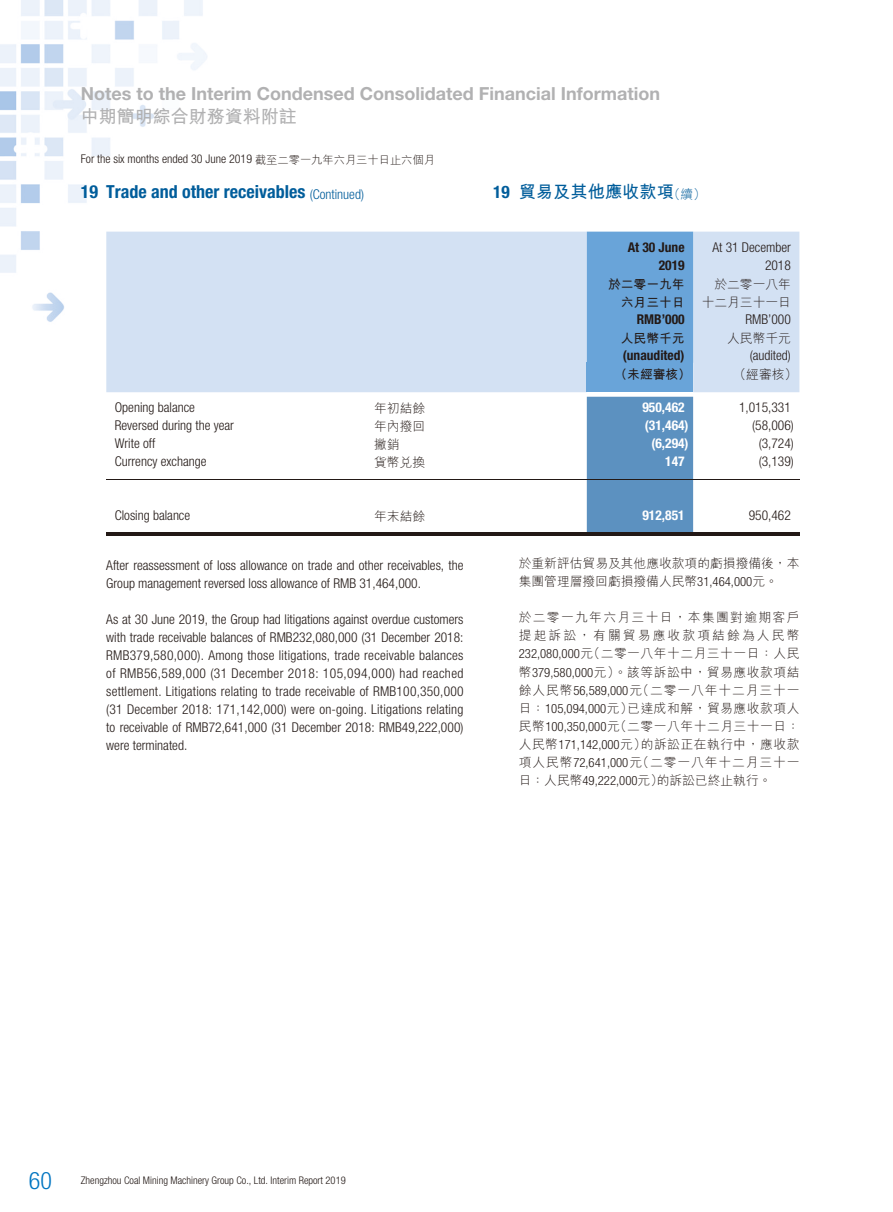
<style>
.page{position:relative;width:893px;height:1212px;background:#fff}
.page>*{position:absolute;margin:0;border:0;box-sizing:border-box;transform-origin:0 0}
.t1{font:300 condensed 24px "Helvetica Neue LT Std";color:#0075c1}
.t2{font:700 18px "Helvetica Neue LT Std";color:#b1b1b2}
.t3{font:700 condensed 18px "Helvetica Neue LT Std";color:#005d9b}
.t4{font:18px "M Hei HK Bold E Ten B5 H";color:#b1b1b2}
.t5{font:17.25px "M Hei HK Bold E Ten B5 H";color:#005d9b}
.t6{font:300 condensed 13.5px/18px "Helvetica Neue LT Std";color:#231916;text-align:right}
.t7{font:700 condensed 13.5px "Helvetica Neue LT Std";color:#fff}
.t8{font:700 condensed 13.5px/18px "Helvetica Neue LT Std";color:#231916;text-align:right}
.t9{font:12.75px/18px "M Hei HK Light E Ten B5 H";color:#231916}
.t10{font:12.75px/18px "M Hei HK Bold E Ten B5 H";color:#231916;text-align:right}
.t11{font:300 condensed 12px "Helvetica Neue LT Std";color:#231916}
.t12{font:300 condensed 10.5px "Helvetica Neue LT Std";color:#231916}
.s1{font-family:"M Hei HK Light E Ten B5 H";font-weight:400;font-stretch:normal;font-size:11.25px}
.s2{font-weight:300;font-size:13.5px}
.s3{font-family:"Helvetica Neue LT Std";font-weight:700;font-stretch:condensed}
.s4{font-family:"M Hei HK Light E Ten B5 H";font-size:12.75px}
.s5{font-family:"Helvetica Neue LT Std";font-weight:300;font-stretch:condensed}
</style>
<div class="page">
<img style="left:0;top:0;width:320px;height:393px">
<div style="left:106px;top:232px;width:693px;height:160px;background:#d3e1f3"></div>
<div style="left:587px;top:232px;width:106px;height:131px;background:#69a4d9"></div>
<div style="left:587px;top:363px;width:106px;height:29px;background:#69a4d9"></div>
<div style="left:587px;top:397px;width:106px;height:136px;background:#5c91c0"></div>
<hr style="left:106px;top:479px;width:268px;height:1px;background:#231916">
<hr style="left:374px;top:479px;width:213px;height:1px;background:#231916">
<hr style="left:587px;top:479px;width:106px;height:1px;background:#231916">
<hr style="left:693px;top:479px;width:106px;height:1px;background:#231916">
<hr style="left:106px;top:533px;width:268px;height:3px;background:#231916">
<hr style="left:374px;top:533px;width:213px;height:3px;background:#231916">
<hr style="left:587px;top:533px;width:106px;height:3px;background:#231916">
<hr style="left:693px;top:533px;width:106px;height:3px;background:#231916">
<h2 class="t2" style="left:81px;top:87px;width:581px">Notes to the Interim Condensed Consolidated Financial Information</h2>
<h2 class="t4" style="left:81px;top:109px;width:218px">中期簡明綜合財務資料附註</h2>
<p class="t11" style="left:81px;top:155px;width:356px">For the six months ended 30 June 2019 <span class="s1">截至二零一九年六月三十日止六個月</span></p>
<h2 class="t3" style="left:81px;top:185px;width:285px">19 Trade and other receivables <span class="s2">(Continued)</span></h2>
<p class="t5" style="left:493px;top:185px;width:214px"><span class="s3">19</span> 貿易及其他應收款項<span class="s4">（續）</span></p>
<p class="t8" style="left:628px;top:240px;width:58px">At 30 June<br>2019</p>
<p class="t6" style="left:712px;top:240px;width:80px">At 31 December<br>2018</p>
<p class="t10" style="left:608px;top:277px;width:78px">於二零一九年六月三十日</p>
<p class="t9" style="left:702px;top:277px;width:91px;text-align:right">於二零一八年十二月三十一日</p>
<p class="t8" style="left:637px;top:312px;width:49px">RMB’000</p>
<p class="t6" style="left:745px;top:312px;width:47px">RMB’000</p>
<p class="t10" style="left:621px;top:331px;width:65px">人民幣千元</p>
<p class="t9" style="left:727px;top:331px;width:65px">人民幣千元</p>
<p class="t8" style="left:623px;top:348px;width:63px">(unaudited)</p>
<p class="t6" style="left:750px;top:348px;width:43px">(audited)</p>
<p class="t10" style="left:614px;top:367px;width:78px">（未經審核）</p>
<p class="t9" style="left:733px;top:367px;width:65px">（經審核）</p>
<p class="t6" style="left:115px;top:400px;width:82px">Opening balance</p>
<p class="t9" style="left:374px;top:401px;width:52px">年初結餘</p>
<p class="t7" style="left:642px;top:403px;width:44px">950,462</p>
<p class="t6" style="left:739px;top:400px;width:53px">1,015,331</p>
<p class="t6" style="left:115px;top:418px;width:121px">Reversed during the year</p>
<p class="t9" style="left:374px;top:419px;width:52px">年內撥回</p>
<p class="t7" style="left:645px;top:421px;width:45px">(31,464)</p>
<p class="t6" style="left:752px;top:418px;width:43px">(58,006)</p>
<p class="t6" style="left:115px;top:436px;width:42px">Write off</p>
<p class="t9" style="left:374px;top:437px;width:27px">撇銷</p>
<p class="t7" style="left:651px;top:439px;width:39px">(6,294)</p>
<p class="t6" style="left:759px;top:436px;width:37px">(3,724)</p>
<p class="t6" style="left:115px;top:454px;width:93px">Currency exchange</p>
<p class="t9" style="left:374px;top:455px;width:52px">貨幣兌換</p>
<p class="t7" style="left:665px;top:457px;width:21px">147</p>
<p class="t6" style="left:759px;top:454px;width:37px">(3,139)</p>
<p class="t6" style="left:115px;top:508px;width:77px">Closing balance</p>
<p class="t9" style="left:374px;top:508px;width:52px">年末結餘</p>
<p class="t7" style="left:642px;top:510px;width:44px">912,851</p>
<p class="t6" style="left:749px;top:508px;width:44px">950,462</p>
<p class="t6" style="left:106px;top:557px;width:359px;text-align:left">After reassessment of loss allowance on trade and other receivables, the<br>Group management reversed loss allowance of RMB 31,464,000.</p>
<p class="t6" style="left:106px;top:611px;width:359px;text-align:justify">As at 30 June 2019, the Group had litigations against overdue customers with trade receivable balances of RMB232,080,000 (31 December 2018:<br>RMB379,580,000). Among those litigations, trade receivable balances of RMB56,589,000 (31 December 2018: 105,094,000) had reached settlement. Litigations relating to trade receivable of RMB100,350,000 (31 December 2018: 171,142,000) were on-going. Litigations relating to receivable of RMB72,641,000 (31 December 2018: RMB49,222,000) were terminated.</p>
<p class="t9" style="left:519px;top:556px;width:282px">於重新評估貿易及其他應收款項的虧損撥備後，本集團管理層撥回虧損撥備人民幣<span class="s5">31,464,000</span>元。</p>
<p class="t9" style="left:519px;top:610px;width:282px;text-align:justify">於二零一九年六月三十日，本集團對逾期客戶提起訴訟，有關貿易應收款項結餘為人民幣<span class="s5">232,080,000</span>元（二零一八年十二月三十一日：人民幣<span class="s5">379,580,000</span>元）。該等訴訟中，貿易應收款項結餘人民幣<span class="s5">56,589,000</span>元（二零一八年十二月三十一日：<span class="s5">105,094,000</span>元）已達成和解，貿易應收款項人民幣<span class="s5">100,350,000</span>元（二零一八年十二月三十一日：人民幣<span class="s5">171,142,000</span>元）的訴訟正在執行中，應收款項人民幣<span class="s5">72,641,000</span>元（二零一八年十二月三十一日：人民幣<span class="s5">49,222,000</span>元）的訴訟已終止執行。</p>
<h1 class="t1" style="left:29px;top:1172px;width:25px">60</h1>
<p class="t12" style="left:81px;top:1177px;width:266px">Zhengzhou Coal Mining Machinery Group Co., Ltd. Interim Report 2019</p>
</div>
